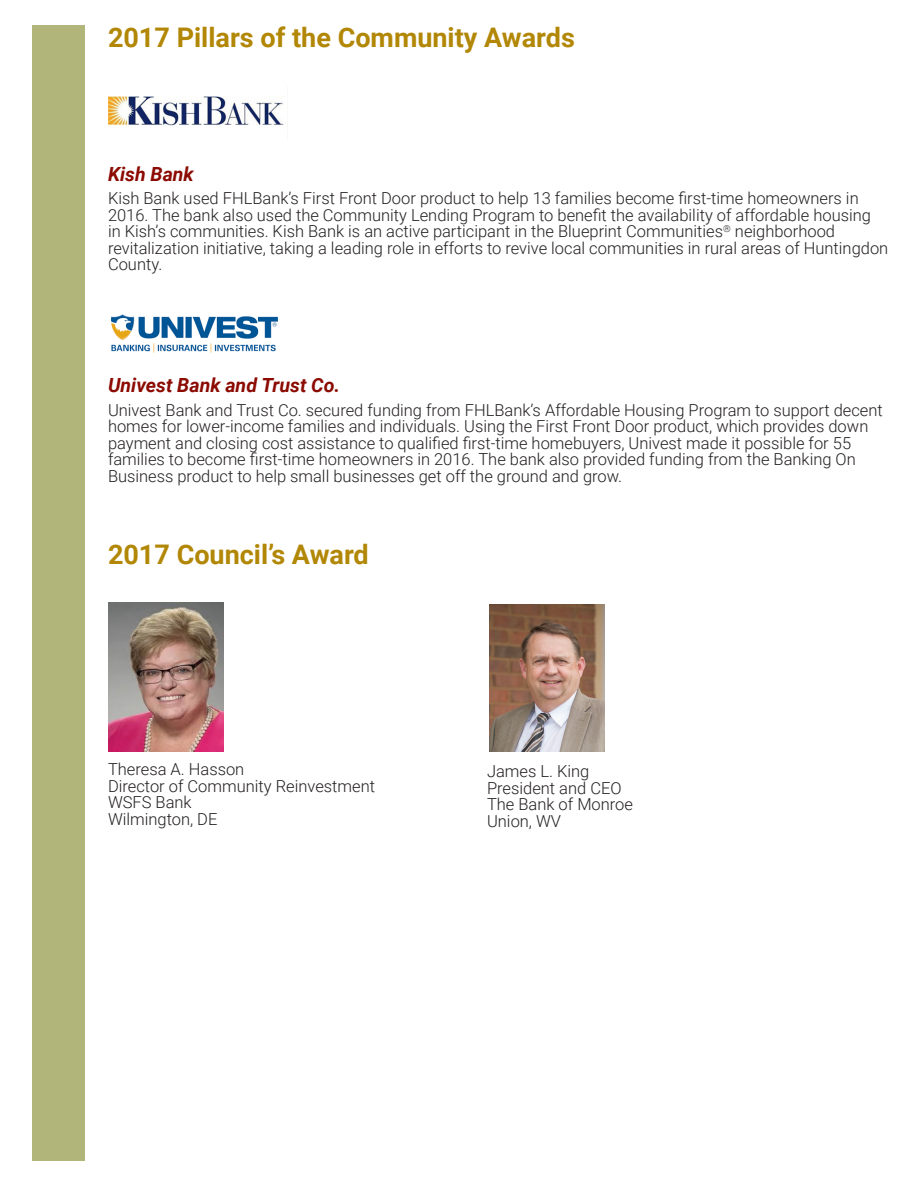
<style>
.page{position:relative;width:918px;height:1188px;background:#fff}
.page>*{position:absolute;margin:0;border:0;box-sizing:border-box;transform-origin:0 0}
.Headline{font:700 27px "Roboto";color:#b28705}
.Subhead__Italic{font:italic 700 19.5px "Roboto";color:#8b0a02}
.Body{font:300 16.5px/16.5px "Roboto";color:#231f20}
</style>
<div class="page">
<div style="left:32px;top:26px;width:53px;height:1135px;background:#b1b579"></div>
<img style="left:490px;top:605px;width:114px;height:147px">
<img style="left:108px;top:603px;width:115px;height:148px">
<img style="left:111px;top:314px;width:167px;height:39px">
<img style="left:108px;top:96px;width:176px;height:30px">
<p class="Headline" style="left:108px;top:19px;width:468px">2017 Pillars of the Community Awards</p>
<p class="Subhead__Italic" style="left:108px;top:160px;width:87px">Kish Bank</p>
<p class="Body" style="left:108px;top:189px;width:782px">Kish Bank used FHLBank’s First Front Door product to help 13 families become first-time homeowners in 2016. The bank also used the Community Lending Program to benefit the availability of affordable housing<br>in Kish’s communities. Kish Bank is an active participant in the Blueprint Communities<sup>®</sup> neighborhood revitalization initiative, taking a leading role in efforts to revive local communities in rural areas of Huntingdon County.</p>
<p class="Subhead__Italic" style="left:108px;top:372px;width:234px">Univest Bank and Trust Co.</p>
<p class="Body" style="left:108px;top:401px;width:776px">Univest Bank and Trust Co. secured funding from FHLBank’s Affordable Housing Program to support decent homes for lower-income families and individuals. Using the First Front Door product, which provides down payment and closing cost assistance to qualified first-time homebuyers, Univest made it possible for 55 families to become first-time homeowners in 2016. The bank also provided funding from the Banking On Business product to help small businesses get off the ground and grow.</p>
<p class="Headline" style="left:108px;top:535px;width:262px">2017 Council’s Award</p>
<p class="Body" style="left:108px;top:760px;width:138px">Theresa A. Hasson</p>
<p class="Body" style="left:108px;top:777px;width:269px">Director of Community Reinvestment</p>
<p class="Body" style="left:108px;top:793px;width:85px">WSFS Bank</p>
<p class="Body" style="left:108px;top:810px;width:111px">Wilmington, DE</p>
<p class="Body" style="left:487px;top:762px;width:104px">James L. King</p>
<p class="Body" style="left:487px;top:779px;width:136px">President and CEO</p>
<p class="Body" style="left:487px;top:795px;width:148px">The Bank of Monroe</p>
<p class="Body" style="left:487px;top:812px;width:76px">Union, WV</p>
</div>
